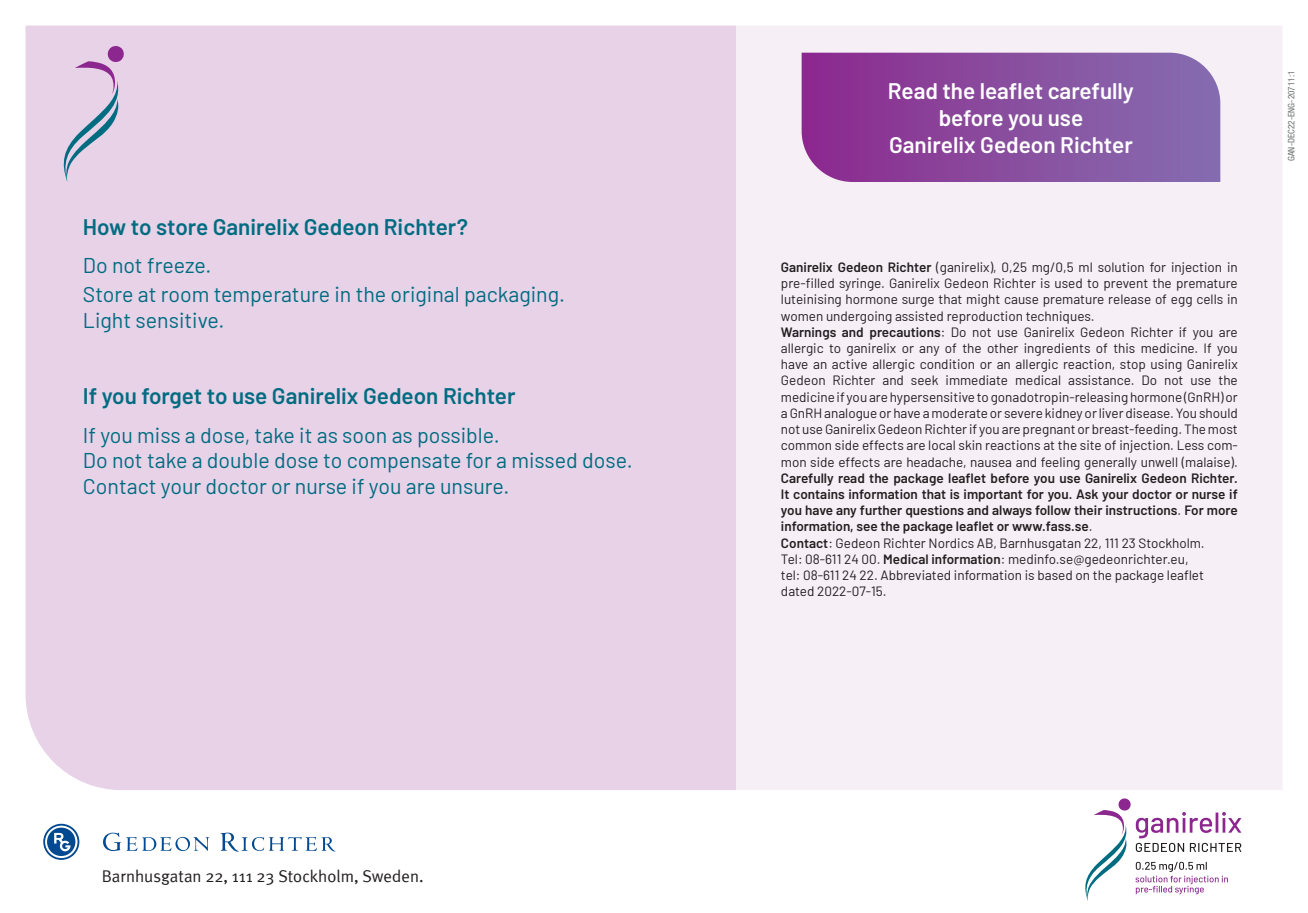
<style>
.page{position:relative;width:1308px;height:913px;background:#fff}
.page>*{position:absolute;margin:0;border:0;box-sizing:border-box;transform-origin:0 0}
.t1{font:600 22.5px "Barlow";color:#006c81}
.t2{font:600 22.5px/27px "Barlow";color:#fff;text-align:center}
.t3{font:21.38px/25.7px "Barlow";color:#006c81}
.t4{font:16.88px "Meta Plus Normal";color:#231f20}
.t5{font:13.5px/16.2px "Barlow";color:#231f20}
.t6{font:600 13.5px/16.2px "Barlow";color:#231f20}
.t7{font:condensed 9px "Helvetica Neue LT Std";letter-spacing:.01em;color:#6d706f}
.s1{font-weight:600}
.s2{font-weight:400}
</style>
<div class="page">
<div style="left:26px;top:26px;width:710px;height:763px;background:#e7d2e7"></div>
<div style="left:736px;top:26px;width:546px;height:807px;background:#f6eff6"></div>
<svg style="left:103px;top:832px;width:106px;height:18px"></svg>
<svg style="left:220px;top:832px;width:115px;height:19px"></svg>
<svg style="left:43px;top:823px;width:36px;height:36px"></svg>
<svg style="left:801px;top:53px;width:419px;height:129px;background:#8b4fa0"></svg>
<svg style="left:64px;top:46px;width:60px;height:136px;background:#cbbed8"></svg>
<svg style="left:1085px;top:798px;width:156px;height:102px"></svg>
<h1 class="t1" style="left:83px;top:210px;width:386px">How to store Ganirelix Gedeon Richter?</h1>
<h2 class="t3" style="left:83px;top:249px;width:484px;line-height:28.8px">Do not freeze.<br>Store at room temperature in the original packaging.</h2>
<h2 class="t3" style="left:83px;top:305px;width:143px">Light sensitive.</h2>
<h1 class="t1" style="left:83px;top:379px;width:434px">If you forget to use Ganirelix Gedeon Richter</h1>
<h2 class="t3" style="left:83px;top:420px;width:551px">If you miss a dose, take it as soon as possible.<br>Do not take a double dose to compensate for a missed dose.<br>Contact your doctor or nurse if you are unsure.</h2>
<p class="t4" style="left:102px;top:866px;width:323px">Barnhusgatan 22, 111 23 Stockholm, Sweden.</p>
<h1 class="t2" style="left:888px;top:76px;width:247px">Read the leaflet carefully before you use<br>Ganirelix Gedeon Richter</h1>
<p class="t5" style="left:781px;top:258px;width:458px"><span class="s1">Ganirelix Gedeon Richter</span> (ganirelix), 0,25 mg/0,5 ml solution for injection in pre-filled syringe. Ganirelix Gedeon Richter is used to prevent the premature luteinising hormone surge that might cause premature release of egg cells in women undergoing assisted reproduction techniques.<br><span class="s1">Warnings and precautions</span>: Do not use Ganirelix Gedeon Richter if you are allergic to ganirelix or any of the other ingredients of this medicine. If you have an active allergic condition or an allergic reaction, stop using Ganirelix Gedeon Richter and seek immediate medical assistance. Do not use the medicine if you are hypersensitive to gonadotropin-releasing hormone (GnRH) or a GnRH analogue or have a moderate or severe kidney or liver disease. You should not use Ganirelix Gedeon Richter if you are pregnant or breast-feeding. The most common side effects are local skin reactions at the site of injection. Less com&shy;mon side effects are headache, nausea and feeling generally unwell (malaise).</p>
<p class="t6" style="left:781px;top:468px;width:458px">Carefully read the package leaflet before you use Ganirelix Gedeon Richter.<br>It contains information that is important for you. Ask your doctor or nurse if you have any further questions and always follow their instructions<span class="s2">.</span> For more information, see the package leaflet or www.fass.se<span class="s2">.<br></span>Contact<span class="s2">: Gedeon Richter Nordics AB, Barnhusgatan 22, 111 23 Stockholm.<br>Tel: 08-611 24 00.</span> Medical information<span class="s2">: medinfo.se@gedeonrichter.eu,<br>tel: 08-611 24 22. Abbreviated information is based on the package leaflet dated 2022-07-15.</span></p>
<p class="t7" style="left:1286px;top:161px;width:92px;rotate:-90deg">GAN-DEC22-ENG-20711:1</p>
</div>
